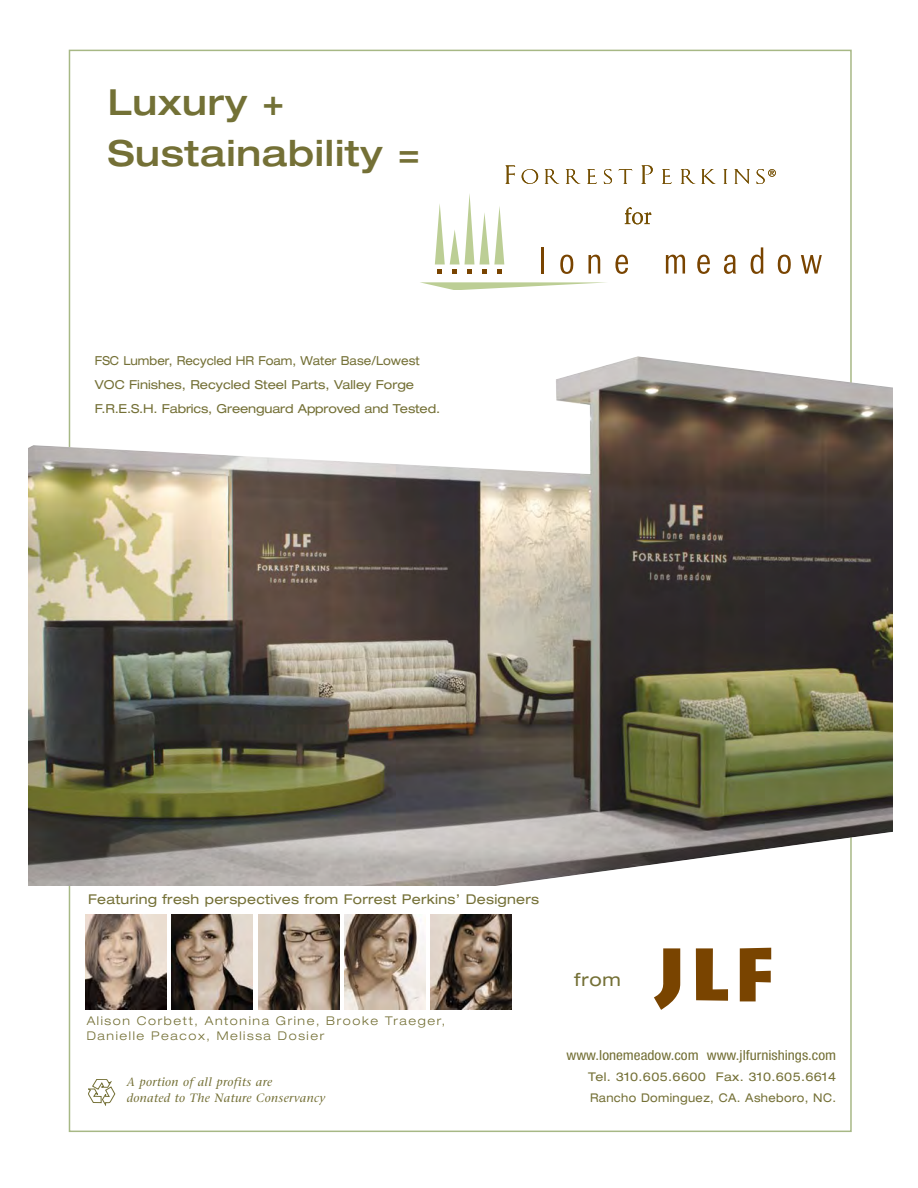
<style>
.page{position:relative;width:918px;height:1188px;background:#fff}
.page>*{position:absolute;margin:0;border:0;box-sizing:border-box;transform-origin:0 0}
.t1{font:36px "Helvetica Neue Medium Ext+QTHJPN";letter-spacing:.02em;color:#747036}
.t2{font:36px "Helvetica Neue Medium Ext+QTHJPN";letter-spacing:.02em;color:#737136}
.t3{font:18px "Helvetica Neue Extended+CANROU";color:#747036}
.t4{font:13.8px "Helvetica Neue Condensed+IFHFPW";color:#747036;scale:1.1 1}
.t5{font:13.5px "Helvetica Neue Extended+CANROU";letter-spacing:.02em;color:#747036}
.t6{font:12.3px/24px "Helvetica Neue Extended+CANROU";color:#747036;scale:.92 1}
.t7{font:12px/14.4px "Helvetica Neue Light Ext+JPDSXM";letter-spacing:.135em;color:#747036}
.t8{font:12px/21px "Helvetica Neue Extended+CANROU";letter-spacing:.035em;color:#747036}
.t9{font:12px/16.5px "Stone Serif Italic+PWFXUG";letter-spacing:.03em;color:#747036}
</style>
<div class="page">
<img style="left:28px;top:356px;width:864px;height:530px">
<svg style="left:654px;top:948px;width:26px;height:62px"></svg>
<svg style="left:696px;top:948px;width:32px;height:53px"></svg>
<svg style="left:740px;top:948px;width:31px;height:53px"></svg>
<svg style="left:88px;top:1079px;width:27px;height:26px"></svg>
<img style="left:85px;top:915px;width:81px;height:94px">
<img style="left:172px;top:915px;width:81px;height:94px">
<img style="left:258px;top:915px;width:81px;height:94px">
<img style="left:344px;top:915px;width:81px;height:94px">
<img style="left:431px;top:915px;width:81px;height:94px">
<svg style="left:505px;top:165px;width:10px;height:19px"></svg>
<svg style="left:522px;top:169px;width:16px;height:15px"></svg>
<svg style="left:545px;top:169px;width:14px;height:15px"></svg>
<svg style="left:566px;top:169px;width:14px;height:15px"></svg>
<svg style="left:587px;top:169px;width:10px;height:15px"></svg>
<svg style="left:604px;top:169px;width:8px;height:15px"></svg>
<svg style="left:619px;top:169px;width:13px;height:15px"></svg>
<svg style="left:641px;top:165px;width:12px;height:19px"></svg>
<svg style="left:662px;top:169px;width:10px;height:15px"></svg>
<svg style="left:681px;top:169px;width:14px;height:15px"></svg>
<svg style="left:701px;top:169px;width:15px;height:15px"></svg>
<svg style="left:723px;top:169px;width:4px;height:15px"></svg>
<svg style="left:734px;top:169px;width:16px;height:15px"></svg>
<svg style="left:756px;top:169px;width:20px;height:15px"></svg>
<hr style="left:541px;top:247px;width:3px;height:27px;background:#794400">
<svg style="left:560px;top:255px;width:13px;height:19px"></svg>
<svg style="left:589px;top:255px;width:11px;height:19px"></svg>
<svg style="left:615px;top:255px;width:13px;height:19px"></svg>
<svg style="left:666px;top:255px;width:19px;height:19px"></svg>
<svg style="left:697px;top:255px;width:13px;height:19px"></svg>
<svg style="left:724px;top:255px;width:12px;height:19px"></svg>
<svg style="left:751px;top:247px;width:12px;height:27px"></svg>
<svg style="left:778px;top:255px;width:13px;height:19px"></svg>
<svg style="left:801px;top:255px;width:21px;height:19px"></svg>
<svg style="left:420px;top:282px;width:186px;height:8px"></svg>
<svg style="left:435px;top:194px;width:69px;height:80px"></svg>
<svg style="left:625px;top:207px;width:27px;height:17px"></svg>
<h1 class="t2" style="left:108px;top:80px;width:178px">Luxury +</h1>
<h1 class="t1" style="left:108px;top:131px;width:313px">Sustainability =</h1>
<p class="t6" style="left:95px;top:350px;width:377px">FSC Lumber, Recycled HR Foam, Water Base/Lowest<br>VOC Finishes, Recycled Steel Parts, Valley Forge<br>F.R.E.S.H. Fabrics, Greenguard Approved and Tested.</p>
<p class="t5" style="left:88px;top:894px;width:453px">Featuring fresh perspectives from Forrest Perkins’ Designers</p>
<p class="t7" style="left:87px;top:1014px;width:360px">Alison Corbett, Antonina Grine, Brooke Traeger,<br>Danielle Peacox, Melissa Dosier</p>
<p class="t9" style="left:127px;top:1073px;width:200px">A portion of all profits are<br>donated to The Nature Conservancy</p>
<h2 class="t3" style="left:575px;top:973px;width:48px">from</h2>
<p class="t4" style="left:566px;top:1051px;width:247px">www.lonemeadow.com www.jlfurnishings.com</p>
<p class="t8" style="left:588px;top:1068px;width:250px">Tel. 310.605.6600 Fax. 310.605.6614<br>Rancho Dominguez, CA. Asheboro, NC.</p>
</div>
